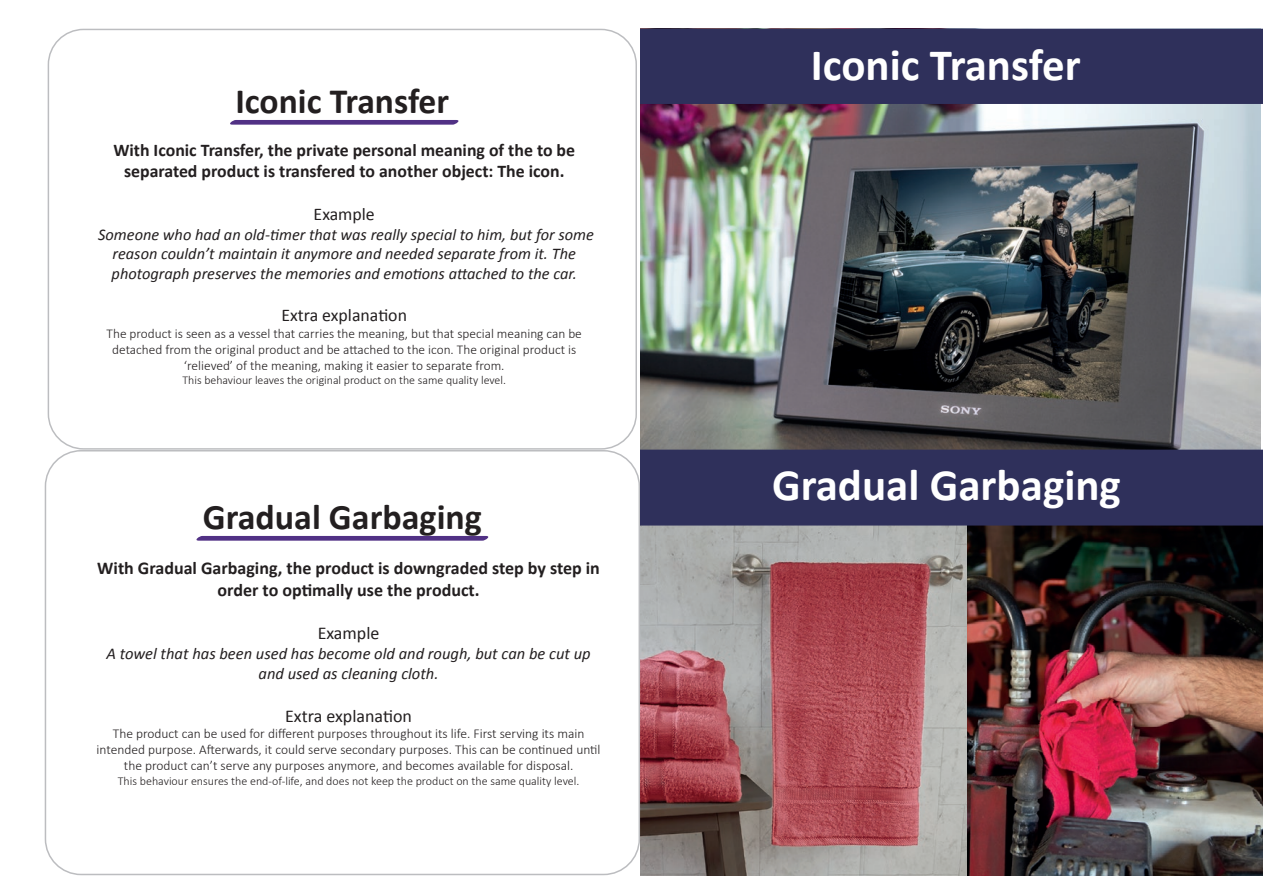
<style>
.page{position:relative;width:1263px;height:893px;background:#fff}
.page>*{position:absolute;margin:0;border:0;box-sizing:border-box;transform-origin:0 0}
.t1{font:700 45px "Calibri";color:#fff}
.t2{font:700 36px "Calibri";color:#231f20}
.t3{font:700 35.7px "Calibri";color:#231f20}
.t4{font:700 18px/21.6px "Calibri";color:#231f20;text-align:center}
.t5{font:18px "Calibri";color:#231f20}
.t6{font:700 17.85px/21.5px "Calibri";color:#231f20;text-align:center}
.t7{font:17.85px "Calibri";color:#231f20}
.t8{font:italic 16.5px/19.8px "Calibri";color:#231f20;text-align:center}
.t9{font:italic 16.35px/19.6px "Calibri";color:#231f20;text-align:center}
.t10{font:300 13.5px/16.2px "Calibri";color:#231f20;text-align:center}
.t11{font:300 13.35px/16px "Calibri";color:#231f20;text-align:center}
.t12{font:300 12px "Calibri";color:#231f20}
.t13{font:300 11.85px "Calibri";color:#231f20}
</style>
<div class="page">
<img style="left:640px;top:526px;width:327px;height:350px">
<img style="left:967px;top:526px;width:296px;height:350px">
<img style="left:640px;top:104px;width:621px;height:346px">
<svg style="left:45px;top:450px;width:595px;height:425px"></svg>
<svg style="left:193px;top:536px;width:299px;height:5px"></svg>
<svg style="left:48px;top:29px;width:589px;height:421px"></svg>
<svg style="left:227px;top:120px;width:235px;height:5px"></svg>
<div style="left:640px;top:29px;width:623px;height:75px;background:#2f305b"></div>
<div style="left:640px;top:450px;width:623px;height:76px;background:#2f305b"></div>
<h3 class="t3" style="left:235px;top:76px;width:215px">Iconic Transfer</h3>
<h3 class="t6" style="left:113px;top:138px;width:463px">With Iconic Transfer, the private personal meaning of the to be separated product is transfered to another object: The icon.</h3>
<h3 class="t7" style="left:314px;top:202px;width:63px">Example</h3>
<p class="t9" style="left:98px;top:224px;width:497px">Someone who had an old-timer that was really special to him, but for some reason couldn’t maintain it anymore and needed separate from it. The photograph preserves the memories and emotions attached to the car.</p>
<h3 class="t7" style="left:281px;top:303px;width:127px">Extra explanation</h3>
<p class="t11" style="left:107px;top:325px;width:477px">The product is seen as a vessel that carries the meaning, but that special meaning can be detached from the original product and be attached to the icon. The original product is ‘relieved’ of the meaning, making it easier to separate from.</p>
<p class="t13" style="left:183px;top:373px;width:325px">This behaviour leaves the original product on the same quality level.</p>
<h2 class="t2" style="left:203px;top:492px;width:281px">Gradual Garbaging</h2>
<h3 class="t4" style="left:97px;top:557px;width:504px">With Gradual Garbaging, the product is downgraded step by step in order to optimally use the product.</h3>
<h3 class="t5" style="left:318px;top:620px;width:63px">Example</h3>
<p class="t8" style="left:106px;top:643px;width:486px">A towel that has been used has become old and rough, but can be cut up and used as cleaning cloth.</p>
<h3 class="t5" style="left:285px;top:703px;width:128px">Extra explanation</h3>
<p class="t10" style="left:97px;top:725px;width:505px">The product can be used for different purposes throughout its life. First serving its main intended purpose. Afterwards, it could serve secondary purposes. This can be continued until the product can’t serve any purposes anymore, and becomes available for disposal.</p>
<p class="t12" style="left:118px;top:773px;width:463px">This behaviour ensures the end-of-life, and does not keep the product on the same quality level.</p>
<h1 class="t1" style="left:811px;top:33px;width:271px">Iconic Transfer</h1>
<h1 class="t1" style="left:772px;top:453px;width:350px">Gradual Garbaging</h1>
</div>
